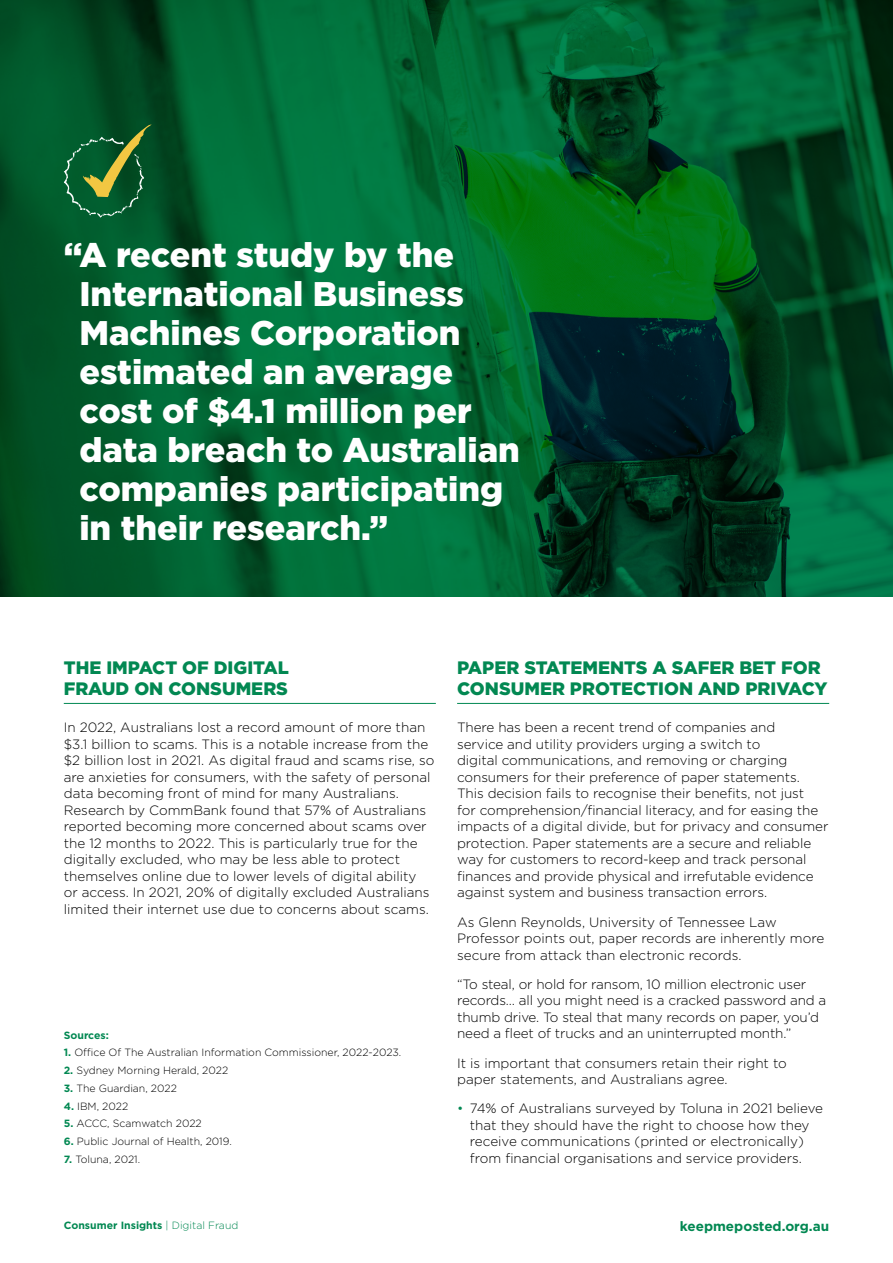
<style>
.page{position:relative;width:893px;height:1263px;background:#fff}
.page>*{position:absolute;margin:0;border:0;box-sizing:border-box;transform-origin:0 0}
.t1{font:900 34.2px/39px "Gotham";color:#fff}
.t2{font:900 18px/21px "Gotham";color:#028852}
.t3{font:300 13.5px/16.5px "Gotham";letter-spacing:-.005em;color:#000}
.t4{font:700 13.5px "Gotham";color:#028852}
.t5{font:300 10.5px "Gotham";color:#000}
.t6{font:700 10.5px "Gotham";color:#028852}
.s1{font-weight:700;color:#028852}
.s2{font-weight:300}
.s3{color:#028852}
</style>
<div class="page">
<svg style="left:0;top:0;width:893px;height:597px;background:#005a2d"></svg>
<svg style="left:64px;top:124px;width:87px;height:94px;background:#246934"></svg>
<hr style="left:64px;top:703px;width:372px;height:1px;background:#028852">
<hr style="left:457px;top:703px;width:372px;height:1px;background:#028852">
<h1 class="t1" style="left:79px;top:235px;width:442px;text-indent:-16px">“A recent study by the<br>International Business<br>Machines Corporation estimated an average cost of $4.1 million per data breach to Australian companies participating in their research.”</h1>
<h2 class="t2" style="left:64px;top:656px;width:227px">THE IMPACT OF DIGITAL<br>FRAUD ON CONSUMERS</h2>
<p class="t3" style="left:64px;top:719px;width:372px">In 2022, Australians lost a record amount of more than $3.1 billion to scams. This is a notable increase from the $2 billion lost in 2021. As digital fraud and scams rise, so are anxieties for consumers, with the safety of personal data becoming front of mind for many Australians.<br>Research by CommBank found that 57% of Australians reported becoming more concerned about scams over the 12 months to 2022. This is particularly true for the digitally excluded, who may be less able to protect themselves online due to lower levels of digital ability<br>or access. In 2021, 20% of digitally excluded Australians limited their internet use due to concerns about scams.</p>
<p class="t6" style="left:64px;top:1028px;width:47px">Sources:</p>
<p class="t5" style="left:64px;top:1046px;width:339px"><span class="s1">1.</span> Office Of The Australian Information Commissioner, 2022-2023.</p>
<p class="t5" style="left:64px;top:1064px;width:166px"><span class="s1">2.</span> Sydney Morning Herald, 2022</p>
<p class="t5" style="left:64px;top:1081px;width:115px"><span class="s1">3.</span> The Guardian, 2022</p>
<p class="t5" style="left:64px;top:1099px;width:66px"><span class="s1">4.</span> IBM, 2022</p>
<p class="t5" style="left:64px;top:1117px;width:139px"><span class="s1">5.</span> ACCC, Scamwatch 2022</p>
<p class="t5" style="left:64px;top:1135px;width:170px"><span class="s1">6.</span> Public Journal of Health, 2019.</p>
<p class="t5" style="left:64px;top:1152px;width:78px"><span class="s1">7.</span> Toluna, 2021.</p>
<p class="t6" style="left:64px;top:1218px;width:176px">Consumer Insights <span class="s2">| Digital Fraud</span></p>
<h2 class="t2" style="left:457px;top:656px;width:372px">PAPER STATEMENTS A SAFER BET FOR<br>CONSUMER PROTECTION AND PRIVACY</h2>
<p class="t3" style="left:457px;top:719px;width:373px">There has been a recent trend of companies and<br>service and utility providers urging a switch to<br>digital communications, and removing or charging consumers for their preference of paper statements.<br>This decision fails to recognise their benefits, not just<br>for comprehension/financial literacy, and for easing the impacts of a digital divide, but for privacy and consumer protection. Paper statements are a secure and reliable way for customers to record-keep and track personal finances and provide physical and irrefutable evidence against system and business transaction errors.</p>
<p class="t3" style="left:457px;top:913px;width:369px">As Glenn Reynolds, University of Tennessee Law<br>Professor points out, paper records are inherently more secure from attack than electronic records.</p>
<p class="t3" style="left:457px;top:975px;width:371px">“To steal, or hold for ransom, 10 million electronic user records… all you might need is a cracked password and a thumb drive. To steal that many records on paper, you’d need a fleet of trucks and an uninterrupted month.”</p>
<p class="t3" style="left:457px;top:1054px;width:331px">It is important that consumers retain their right to paper statements, and Australians agree.</p>
<p class="t3" style="left:470px;top:1100px;width:355px;text-indent:-13px"><span class="s3">•</span> 74% of Australians surveyed by Toluna in 2021 believe that they should have the right to choose how they receive communications (printed or electronically) from financial organisations and service providers.</p>
<p class="t4" style="left:680px;top:1217px;width:151px">keepmeposted.org.au</p>
</div>
